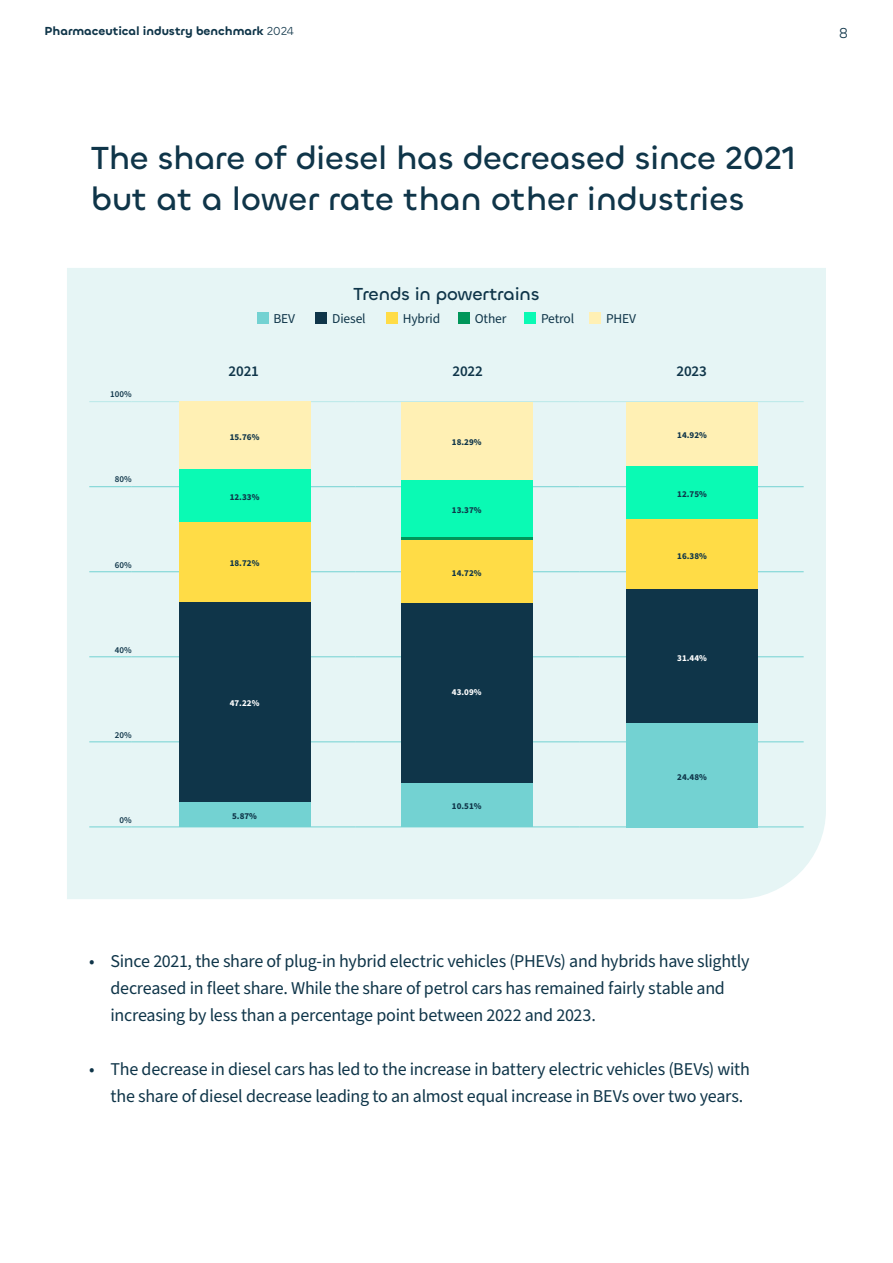
<style>
.page{position:relative;width:893px;height:1263px;background:#fff}
.page>*{position:absolute;margin:0;border:0;box-sizing:border-box;transform-origin:0 0}
.t1{font:500 33px/40.5px "Chillax";letter-spacing:-.01em;color:#0f3549}
.t2{font:18px/27px "Source Sans Pro";letter-spacing:-.015em;color:#0f3549}
.t3{font:500 18px "Chillax";letter-spacing:-.01em;color:#0f3549}
.t4{font:600 15px "Source Sans Pro";letter-spacing:-.01em;color:#0f3549}
.t5{font:15px "Chillax";color:#0f3549}
.t6{font:13.5px "Source Sans Pro";letter-spacing:-.01em;color:#0f3549}
.t7{font:600 12px "Chillax";color:#0f3549}
.t8{font:700 9px "Source Sans Pro";color:#0f3549}
.t9{font:600 9px "Source Sans Pro";color:#0f3549}
.t10{font:700 9px "Source Sans Pro";color:#fff}
.s1{font-weight:400}
</style>
<div class="page">
<div style="left:67px;top:268px;width:759px;height:631px;background:#e6f5f5"></div>
<svg style="left:401px;top:536px;width:132px;height:4px"></svg>
<div style="left:179px;top:519px;width:131px;height:5px;background:#0afab4"></div>
<hr style="left:89px;top:486px;width:43px;height:1px;background:#73d2d2">
<hr style="left:132px;top:486px;width:224px;height:1px;background:#73d2d2">
<hr style="left:356px;top:486px;width:224px;height:1px;background:#73d2d2">
<hr style="left:580px;top:486px;width:224px;height:1px;background:#73d2d2">
<hr style="left:89px;top:571px;width:43px;height:1px;background:#73d2d2">
<hr style="left:132px;top:571px;width:224px;height:1px;background:#73d2d2">
<hr style="left:356px;top:571px;width:224px;height:1px;background:#73d2d2">
<hr style="left:580px;top:571px;width:224px;height:1px;background:#73d2d2">
<hr style="left:89px;top:656px;width:43px;height:1px;background:#73d2d2">
<hr style="left:132px;top:656px;width:224px;height:1px;background:#73d2d2">
<hr style="left:356px;top:656px;width:224px;height:1px;background:#73d2d2">
<hr style="left:580px;top:656px;width:224px;height:1px;background:#73d2d2">
<hr style="left:89px;top:742px;width:43px;height:1px;background:#73d2d2">
<hr style="left:132px;top:742px;width:224px;height:1px;background:#73d2d2">
<hr style="left:356px;top:742px;width:224px;height:1px;background:#73d2d2">
<hr style="left:580px;top:742px;width:224px;height:1px;background:#73d2d2">
<hr style="left:89px;top:827px;width:43px;height:1px;background:#73d2d2">
<hr style="left:132px;top:827px;width:224px;height:1px;background:#73d2d2">
<hr style="left:356px;top:827px;width:224px;height:1px;background:#73d2d2">
<hr style="left:580px;top:827px;width:224px;height:1px;background:#73d2d2">
<hr style="left:89px;top:401px;width:43px;height:1px;background:#b9e9e9">
<hr style="left:132px;top:401px;width:224px;height:1px;background:#b9e9e9">
<hr style="left:356px;top:401px;width:224px;height:1px;background:#b9e9e9">
<hr style="left:580px;top:401px;width:224px;height:1px;background:#b9e9e9">
<div style="left:257px;top:312px;width:11px;height:12px;background:#73d2d2"></div>
<div style="left:316px;top:312px;width:11px;height:12px;background:#0f3549"></div>
<div style="left:386px;top:312px;width:12px;height:12px;background:#ffdc46"></div>
<div style="left:458px;top:312px;width:12px;height:12px;background:#00965a"></div>
<div style="left:524px;top:312px;width:12px;height:12px;background:#0afab4"></div>
<div style="left:589px;top:312px;width:12px;height:12px;background:#fff0b4"></div>
<div style="left:179px;top:802px;width:132px;height:25px;background:#73d2d2"></div>
<div style="left:179px;top:469px;width:131px;height:52px;background:#0afab4"></div>
<div style="left:179px;top:402px;width:132px;height:67px;background:#fff0b4"></div>
<div style="left:179px;top:601px;width:131px;height:201px;background:#0f3549"></div>
<div style="left:179px;top:522px;width:131px;height:79px;background:#ffdc46"></div>
<div style="left:401px;top:782px;width:132px;height:45px;background:#73d2d2"></div>
<div style="left:401px;top:480px;width:132px;height:56px;background:#0afab4"></div>
<div style="left:401px;top:402px;width:132px;height:78px;background:#fff0b4"></div>
<div style="left:401px;top:599px;width:132px;height:183px;background:#0f3549"></div>
<div style="left:401px;top:540px;width:132px;height:63px;background:#ffdc46"></div>
<div style="left:626px;top:723px;width:132px;height:104px;background:#73d2d2"></div>
<div style="left:626px;top:465px;width:132px;height:54px;background:#0afab4"></div>
<div style="left:626px;top:402px;width:132px;height:63px;background:#fff0b4"></div>
<div style="left:626px;top:589px;width:132px;height:134px;background:#0f3549"></div>
<div style="left:626px;top:519px;width:132px;height:70px;background:#ffdc46"></div>
<p class="t7" style="left:45px;top:23px;width:251px">Pharmaceutical industry benchmark <span class="s1">2024</span></p>
<p class="t5" style="left:839px;top:24px;width:11px">8</p>
<h1 class="t1" style="left:91px;top:137px;width:707px">The share of diesel has decreased since 2021 but at a lower rate than other industries</h1>
<p class="t3" style="left:353px;top:283px;width:188px">Trends in powertrains</p>
<p class="t6" style="left:273px;top:309px;width:23px">BEV</p>
<p class="t6" style="left:332px;top:309px;width:35px">Diesel</p>
<p class="t6" style="left:403px;top:309px;width:39px">Hybrid</p>
<p class="t6" style="left:475px;top:309px;width:32px">Other</p>
<p class="t6" style="left:541px;top:309px;width:35px">Petrol</p>
<p class="t6" style="left:606px;top:309px;width:32px">PHEV</p>
<p class="t9" style="left:110px;top:388px;width:23px">100%</p>
<p class="t9" style="left:115px;top:473px;width:18px">80%</p>
<p class="t9" style="left:115px;top:558px;width:18px">60%</p>
<p class="t9" style="left:115px;top:643px;width:18px">40%</p>
<p class="t9" style="left:115px;top:729px;width:18px">20%</p>
<p class="t9" style="left:120px;top:814px;width:14px">0%</p>
<p class="t4" style="left:229px;top:361px;width:32px">2021</p>
<p class="t4" style="left:452px;top:361px;width:32px">2022</p>
<p class="t4" style="left:676px;top:361px;width:32px">2023</p>
<p class="t8" style="left:230px;top:431px;width:31px">15.76%</p>
<p class="t8" style="left:230px;top:491px;width:31px">12.33%</p>
<p class="t8" style="left:230px;top:557px;width:31px">18.72%</p>
<p class="t10" style="left:230px;top:697px;width:31px">47.22%</p>
<p class="t8" style="left:232px;top:810px;width:26px">5.87%</p>
<p class="t8" style="left:452px;top:436px;width:31px">18.29%</p>
<p class="t8" style="left:452px;top:504px;width:31px">13.37%</p>
<p class="t8" style="left:452px;top:567px;width:31px">14.72%</p>
<p class="t10" style="left:452px;top:686px;width:31px">43.09%</p>
<p class="t8" style="left:452px;top:800px;width:31px">10.51%</p>
<p class="t8" style="left:677px;top:429px;width:31px">14.92%</p>
<p class="t8" style="left:677px;top:488px;width:31px">12.75%</p>
<p class="t8" style="left:677px;top:550px;width:31px">16.38%</p>
<p class="t10" style="left:677px;top:652px;width:31px">31.44%</p>
<p class="t8" style="left:677px;top:770px;width:31px">24.48%</p>
<p class="t2" style="left:111px;top:948px;width:640px;text-indent:-21px">• Since 2021, the share of plug-in hybrid electric vehicles (PHEVs) and hybrids have slightly decreased in fleet share. While the share of petrol cars has remained fairly stable and increasing by less than a percentage point between 2022 and 2023.</p>
<p class="t2" style="left:111px;top:1056px;width:641px;text-indent:-21px">• The decrease in diesel cars has led to the increase in battery electric vehicles (BEVs) with the share of diesel decrease leading to an almost equal increase in BEVs over two years.</p>
</div>
